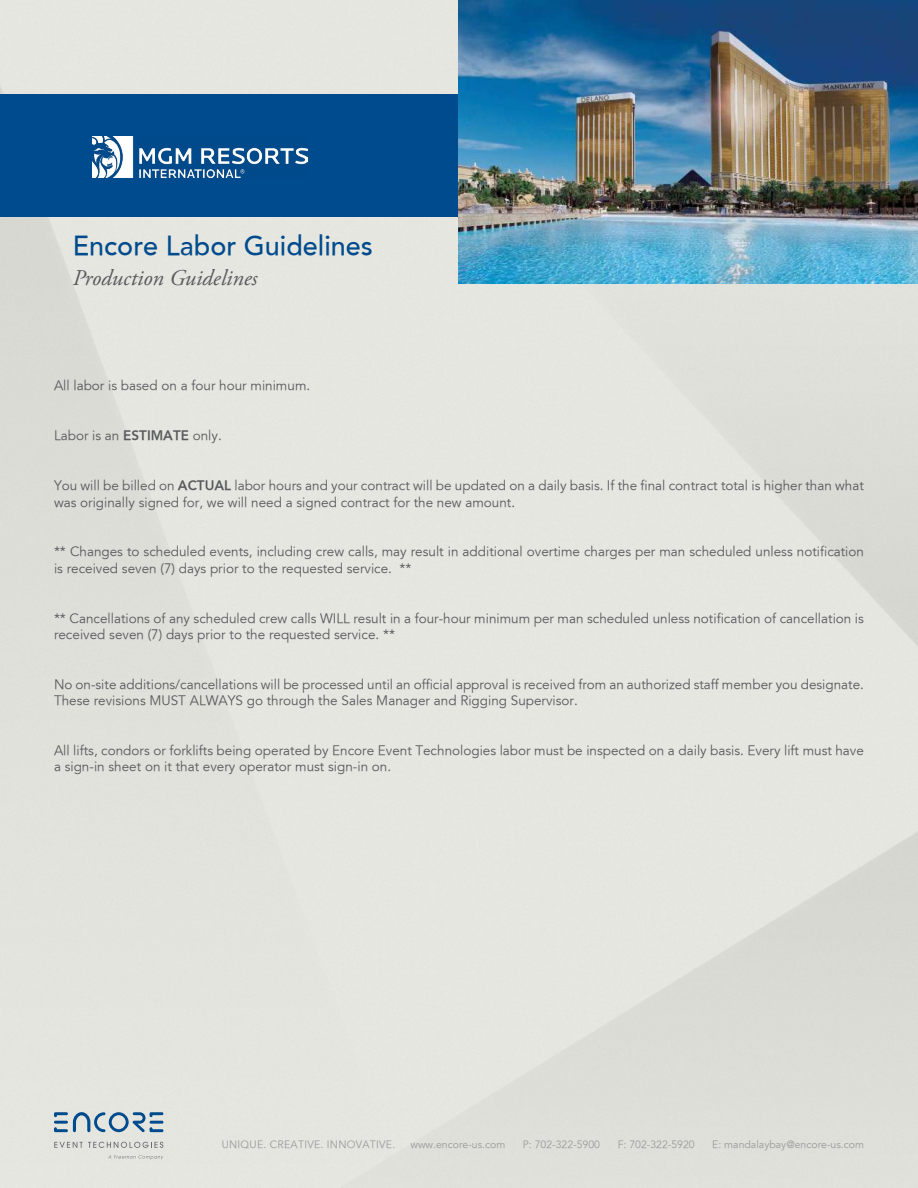
<style>
.page{position:relative;width:918px;height:1188px;background:#fff}
.page>*{position:absolute;margin:0;border:0;box-sizing:border-box;transform-origin:0 0}
.t1{font:500 27px "Avenir";color:#004b8d}
.t2{font:italic 22.5px "Adobe Garamond Pro";color:#58595b}
.t3{font:13.5px/16.2px "Avenir";color:#58595b}
.t4{font:10.5px "Avenir";color:#9a9a9a}
.t5{font:10.5px "Avenir";letter-spacing:.025em;color:#9a9a9a}
.s1{font-weight:800}
</style>
<div class="page">
<img style="left:0;top:0;width:918px;height:1188px">
<div style="left:0;top:94px;width:918px;height:123px;background:#004b8d"></div>
<img style="left:93px;top:136px;width:214px;height:41px">
<svg style="left:54px;top:1142px;width:109px;height:6px"></svg>
<svg style="left:108px;top:1155px;width:55px;height:4px"></svg>
<svg style="left:54px;top:1112px;width:109px;height:20px;background:#97b1c3"></svg>
<img style="left:459px;top:0;width:459px;height:283px">
<h1 class="t1" style="left:73px;top:230px;width:302px">Encore Labor Guidelines</h1>
<h2 class="t2" style="left:73px;top:264px;width:186px">Production Guidelines</h2>
<p class="t3" style="left:54px;top:378px;width:258px">All labor is based on a four hour minimum.</p>
<p class="t3" style="left:54px;top:428px;width:169px">Labor is an <span class="s1">ESTIMATE</span> only.</p>
<p class="t3" style="left:54px;top:478px;width:811px">You will be billed on <span class="s1">ACTUAL</span> labor hours and your contract will be updated on a daily basis. If the final contract total is higher than what was originally signed for, we will need a signed contract for the new amount.</p>
<p class="t3" style="left:54px;top:544px;width:812px">** Changes to scheduled events, including crew calls, may result in additional overtime charges per man scheduled unless notification is received seven (7) days prior to the requested service. **</p>
<p class="t3" style="left:54px;top:610px;width:811px">** Cancellations of any scheduled crew calls WILL result in a four-hour minimum per man scheduled unless notification of cancellation is received seven (7) days prior to the requested service. **</p>
<p class="t3" style="left:54px;top:676px;width:812px">No on-site additions/cancellations will be processed until an official approval is received from an authorized staff member you designate.<br>These revisions MUST ALWAYS go through the Sales Manager and Rigging Supervisor.</p>
<p class="t3" style="left:54px;top:743px;width:812px">All lifts, condors or forklifts being operated by Encore Event Technologies labor must be inspected on a daily basis. Every lift must have a sign-in sheet on it that every operator must sign-in on.</p>
<p class="t5" style="left:222px;top:1138px;width:175px">UNIQUE. CREATIVE. INNOVATIVE.</p>
<p class="t4" style="left:410px;top:1138px;width:96px">www.encore-us.com</p>
<p class="t4" style="left:523px;top:1138px;width:79px">P: 702-322-5900</p>
<p class="t4" style="left:618px;top:1138px;width:79px">F: 702-322-5920</p>
<p class="t4" style="left:712px;top:1138px;width:153px">E: mandalaybay@encore-us.com</p>
</div>
